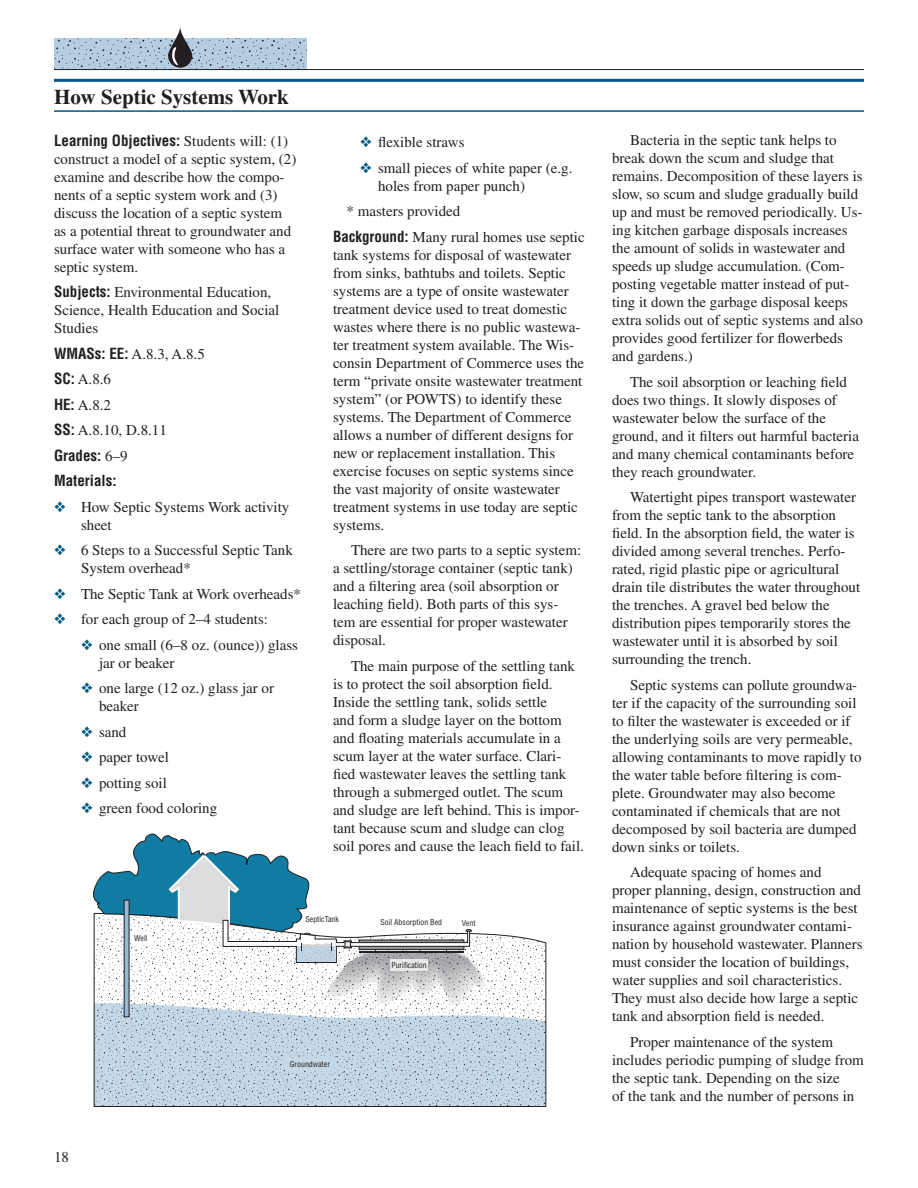
<style>
.page{position:relative;width:918px;height:1188px;background:#fff}
.page>*{position:absolute;margin:0;border:0;box-sizing:border-box;transform-origin:0 0}
.t1{font:700 21px "Times LT Std";color:#231f20}
.t2{font:15px/18px "Times LT Std";color:#231f20}
.t3{font:700 condensed 15px/25.5px "Helvetica LT Std";color:#231f20}
.t4{font:condensed 7.8px "Helvetica LT Std";color:#231f20}
.s1{font-family:"Times LT Std";font-weight:400;font-stretch:normal}
.s2{font-family:"Helvetica LT Std";font-weight:700;font-stretch:condensed}
.s3{color:#005984}
</style>
<div class="page">
<svg style="left:93px;top:933px;width:453px;height:174px;background:#c6d5e1"></svg>
<div style="left:124px;top:900px;width:5px;height:117px;background:#96bad3"></div>
<svg style="left:93px;top:833px;width:392px;height:173px"></svg>
<div style="left:391px;top:959px;width:37px;height:12px;background:#e6e7e8"></div>
<div style="left:287px;top:1059px;width:50px;height:12px;background:#c5d8e7"></div>
<div style="left:132px;top:932px;width:18px;height:12px;background:#fff"></div>
<svg style="left:54px;top:38px;width:252px;height:31px;background:#aec6d8"></svg>
<svg style="left:168px;top:27px;width:24px;height:41px"></svg>
<svg style="left:172px;top:47px;width:8px;height:18px"></svg>
<hr style="left:54px;top:69px;width:810px;height:1px;background:#231f20">
<hr style="left:54px;top:79px;width:810px;height:3px;background:#005984">
<hr style="left:54px;top:110px;width:810px;height:2px;background:#005984">
<h1 class="t1" style="left:54px;top:89px;width:236px">How Septic Systems Work</h1>
<p class="t3" style="left:54px;top:129px;width:236px">Learning Objectives: <span class="s1">Students will: (1)</span></p>
<p class="t2" style="left:54px;top:151px;width:244px">construct a model of a septic system, (2) examine and describe how the compo&shy;nents of a septic system work and (3) discuss the location of a septic system as a potential threat to groundwater and surface water with someone who has a septic system.</p>
<p class="t2" style="left:54px;top:285px;width:227px"><span class="s2">Subjects:</span> Environmental Education,<br>Science, Health Education and Social<br>Studies</p>
<p class="t2" style="left:54px;top:343px;width:152px;line-height:25.5px"><span class="s2">WMASs: EE:</span> A.8.3, A.8.5<br><span class="s2">SC:</span> A.8.6<br><span class="s2">HE:</span> A.8.2<br><span class="s2">SS:</span> A.8.10, D.8.11</p>
<p class="t3" style="left:54px;top:444px;width:75px">Grades: <span class="s1">6–9<br></span>Materials:</p>
<p class="t2" style="left:81px;top:499px;width:210px;text-indent:-27px"><span class="s3">❖</span> How Septic Systems Work activity sheet</p>
<p class="t2" style="left:81px;top:543px;width:213px;text-indent:-27px"><span class="s3">❖</span> 6 Steps to a Successful Septic Tank<br>System overhead*</p>
<p class="t2" style="left:54px;top:586px;width:249px"><span class="s3">❖</span> The Septic Tank at Work overheads*</p>
<p class="t2" style="left:54px;top:612px;width:216px"><span class="s3">❖</span> for each group of 2–4 students:</p>
<p class="t2" style="left:99px;top:637px;width:201px;text-indent:-18px"><span class="s3">❖</span> one small (6–8 oz. (ounce)) glass jar or beaker</p>
<p class="t2" style="left:99px;top:681px;width:177px;text-indent:-18px"><span class="s3">❖</span> one large (12 oz.) glass jar or beaker</p>
<p class="t2" style="left:81px;top:724px;width:47px"><span class="s3">❖</span> sand</p>
<p class="t2" style="left:81px;top:750px;width:90px"><span class="s3">❖</span> paper towel</p>
<p class="t2" style="left:81px;top:775px;width:87px"><span class="s3">❖</span> potting soil</p>
<p class="t2" style="left:81px;top:801px;width:138px"><span class="s3">❖</span> green food coloring</p>
<p class="t2" style="left:360px;top:135px;width:106px"><span class="s3">❖</span> flexible straws</p>
<p class="t2" style="left:378px;top:160px;width:196px;text-indent:-18px"><span class="s3">❖</span> small pieces of white paper (e.g. holes from paper punch)</p>
<p class="t2" style="left:333px;top:200px;width:253px;line-height:25.5px;text-indent:14px">* masters provided<br><span class="s2">Background:</span> Many rural homes use septic</p>
<p class="t2" style="left:333px;top:247px;width:253px">tank systems for disposal of wastewater from sinks, bathtubs and toilets. Septic systems are a type of onsite wastewater treatment device used to treat domestic wastes where there is no public wastewa&shy;ter treatment system available. The Wis&shy;consin Department of Commerce uses the term “private onsite wastewater treatment system” (or POWTS) to identify these systems. The Department of Commerce allows a number of different designs for new or replacement installation. This exercise focuses on septic systems since the vast majority of onsite wastewater treatment systems in use today are septic systems.</p>
<p class="t2" style="left:333px;top:543px;width:250px;text-indent:18px">There are two parts to a septic system: a settling/storage container (septic tank) and a filtering area (soil absorption or leaching field). Both parts of this sys&shy;tem are essential for proper wastewater disposal.</p>
<p class="t2" style="left:333px;top:658px;width:253px;text-indent:18px">The main purpose of the settling tank is to protect the soil absorption field.<br>Inside the settling tank, solids settle<br>and form a sludge layer on the bottom and floating materials accumulate in a scum layer at the water surface. Clari&shy;fied wastewater leaves the settling tank through a submerged outlet. The scum and sludge are left behind. This is impor&shy;tant because scum and sludge can clog soil pores and cause the leach field to fail.</p>
<p class="t4" style="left:134px;top:935px;width:15px">Well</p>
<p class="t2" style="left:54px;top:1149px;width:16px">18</p>
<p class="t4" style="left:305px;top:917px;width:35px">SepticTank</p>
<p class="t4" style="left:290px;top:1062px;width:42px">Groundwater</p>
<p class="t4" style="left:380px;top:919px;width:63px">Soil Absorption Bed</p>
<p class="t4" style="left:462px;top:920px;width:15px">Vent</p>
<p class="t4" style="left:391px;top:963px;width:37px">Purification</p>
<p class="t2" style="left:612px;top:133px;width:253px;text-indent:18px">Bacteria in the septic tank helps to break down the scum and sludge that remains. Decomposition of these layers is slow, so scum and sludge gradually build up and must be removed periodically. Us&shy;ing kitchen garbage disposals increases the amount of solids in wastewater and speeds up sludge accumulation. (Com&shy;posting vegetable matter instead of put&shy;ting it down the garbage disposal keeps extra solids out of septic systems and also provides good fertilizer for flowerbeds and gardens.)</p>
<p class="t2" style="left:612px;top:374px;width:249px;text-indent:18px">The soil absorption or leaching field does two things. It slowly disposes of wastewater below the surface of the ground, and it filters out harmful bacteria and many chemical contaminants before they reach groundwater.</p>
<p class="t2" style="left:612px;top:490px;width:250px;text-indent:18px">Watertight pipes transport wastewater from the septic tank to the absorption field. In the absorption field, the water is divided among several trenches. Perfo&shy;rated, rigid plastic pipe or agricultural drain tile distributes the water throughout the trenches. A gravel bed below the distribution pipes temporarily stores the wastewater until it is absorbed by soil surrounding the trench.</p>
<p class="t2" style="left:612px;top:677px;width:251px;text-indent:18px">Septic systems can pollute groundwa&shy;ter if the capacity of the surrounding soil to filter the wastewater is exceeded or if the underlying soils are very permeable, allowing contaminants to move rapidly to the water table before filtering is com&shy;plete. Groundwater may also become contaminated if chemicals that are not decomposed by soil bacteria are dumped down sinks or toilets.</p>
<p class="t2" style="left:612px;top:865px;width:252px;text-indent:18px">Adequate spacing of homes and proper planning, design, construction and maintenance of septic systems is the best insurance against groundwater contami&shy;nation by household wastewater. Planners must consider the location of buildings, water supplies and soil characteristics.<br>They must also decide how large a septic tank and absorption field is needed.</p>
<p class="t2" style="left:612px;top:1034px;width:253px;text-indent:18px">Proper maintenance of the system includes periodic pumping of sludge from the septic tank. Depending on the size<br>of the tank and the number of persons in</p>
</div>
